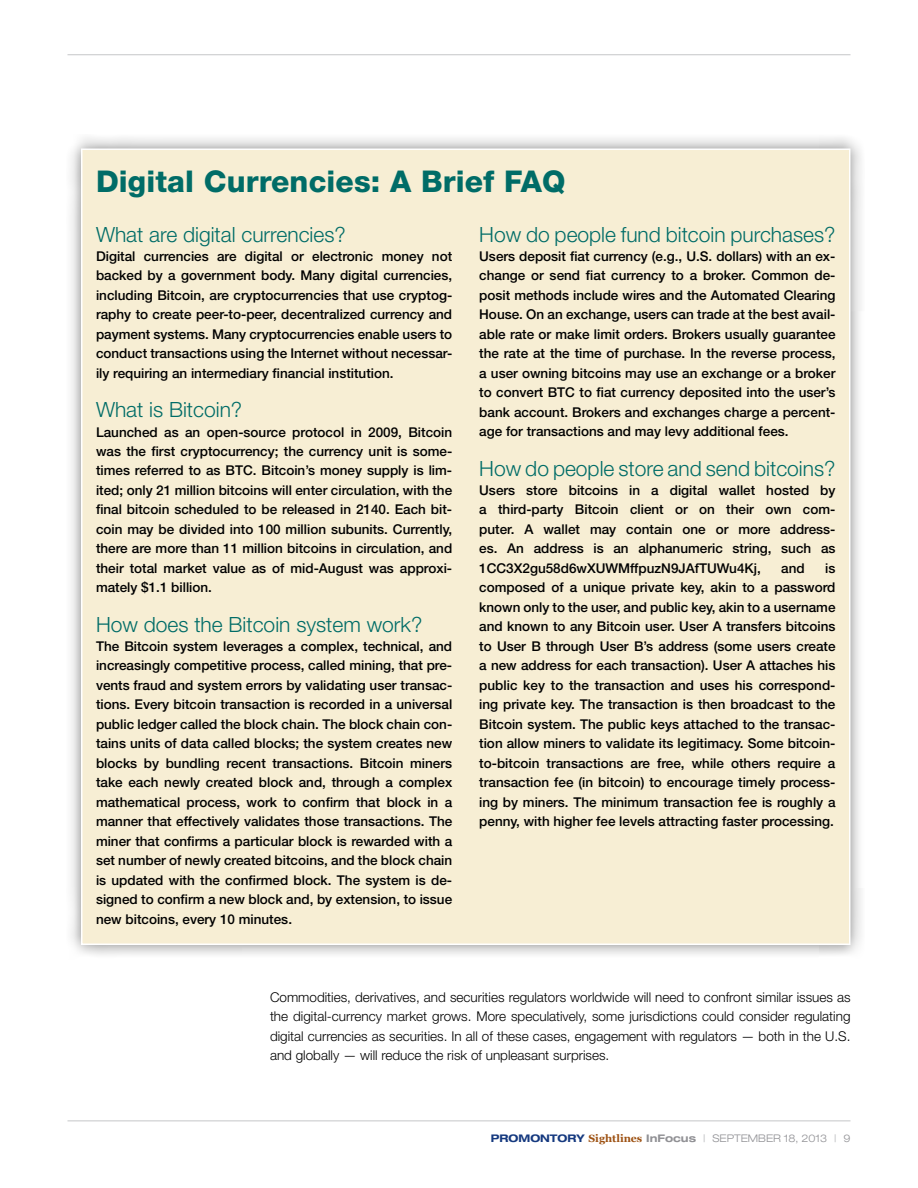
<style>
.page{position:relative;width:918px;height:1188px;background:#fff}
.page>*{position:absolute;margin:0;border:0;box-sizing:border-box;transform-origin:0 0}
.t1{font:800 30px "Helvetica Neue LT Std";letter-spacing:.005em;color:#006c67}
.t2{font:300 21px "Helvetica Neue LT Std";color:#006c67}
.t3{font:500 13.5px/19.5px "Helvetica Neue LT Std";color:#000;text-align:justify}
.t4{font:300 13.5px/19.5px "Helvetica Neue LT Std";color:#000;text-align:justify}
.t5{font:300 expanded 10.5px "Helvetica Neue LT Std";color:#919195}
.s1{font-weight:700;color:#15397f}
.s2{font-family:"Georgia";font-weight:700;font-stretch:normal;color:#9d5112}
.s3{font-weight:700}
.s4{font-weight:400;color:#c5c6c8}
</style>
<div class="page">
<hr style="left:68px;top:1120px;width:782px;height:1px;background:#c5c6c8">
<hr style="left:68px;top:54px;width:782px;height:1px;background:#c5c6c8">
<div style="left:66px;top:134px;width:799px;height:825px;background:#000;opacity:.5"></div>
<div style="left:82px;top:149px;width:768px;height:795px;background:#f7eed4"></div>
<h1 class="t1" style="left:96px;top:163px;width:471px">Digital Currencies: A Brief FAQ</h1>
<h2 class="t2" style="left:96px;top:221px;width:251px">What are digital currencies?</h2>
<p class="t3" style="left:96px;top:246px;width:358px">Digital currencies are digital or electronic money not backed by a government body. Many digital currencies, including Bitcoin, are cryptocurrencies that use cryptog&shy;raphy to create peer-to-peer, decentralized currency and payment systems. Many cryptocurrencies enable users to conduct transactions using the Internet without necessar&shy;ily requiring an intermediary financial institution.</p>
<h2 class="t2" style="left:96px;top:397px;width:148px">What is Bitcoin?</h2>
<p class="t3" style="left:96px;top:422px;width:358px">Launched as an open-source protocol in 2009, Bitcoin was the first cryptocurrency; the currency unit is some&shy;times referred to as BTC. Bitcoin’s money supply is lim&shy;ited; only 21 million bitcoins will enter circulation, with the final bitcoin scheduled to be released in 2140. Each bit&shy;coin may be divided into 100 million subunits. Currently, there are more than 11 million bitcoins in circulation, and their total market value as of mid-August was approxi&shy;mately $1.1 billion.</p>
<h2 class="t2" style="left:96px;top:611px;width:328px">How does the Bitcoin system work?</h2>
<p class="t3" style="left:96px;top:636px;width:358px">The Bitcoin system leverages a complex, technical, and increasingly competitive process, called mining, that pre&shy;vents fraud and system errors by validating user transac&shy;tions. Every bitcoin transaction is recorded in a universal public ledger called the block chain. The block chain con&shy;tains units of data called blocks; the system creates new blocks by bundling recent transactions. Bitcoin miners take each newly created block and, through a complex mathematical process, work to confirm that block in a manner that effectively validates those transactions. The miner that confirms a particular block is rewarded with a set number of newly created bitcoins, and the block chain is updated with the confirmed block. The system is de&shy;signed to confirm a new block and, by extension, to issue new bitcoins, every 10 minutes.</p>
<h2 class="t2" style="left:479px;top:221px;width:358px">How do people fund bitcoin purchases?</h2>
<p class="t3" style="left:479px;top:246px;width:358px">Users deposit fiat currency (e.g., U.S. dollars) with an ex&shy;change or send fiat currency to a broker. Common de&shy;posit methods include wires and the Automated Clearing House. On an exchange, users can trade at the best avail&shy;able rate or make limit orders. Brokers usually guarantee the rate at the time of purchase. In the reverse process, a user owning bitcoins may use an exchange or a broker to convert BTC to fiat currency deposited into the user’s bank account. Brokers and exchanges charge a percent&shy;age for transactions and may levy additional fees.</p>
<h2 class="t2" style="left:479px;top:455px;width:358px">How do people store and send bitcoins?</h2>
<p class="t3" style="left:479px;top:480px;width:358px">Users store bitcoins in a digital wallet hosted by a third-party Bitcoin client or on their own com&shy;puter. A wallet may contain one or more address&shy;es. An address is an alphanumeric string, such as 1CC3X2gu58d6wXUWMffpuzN9JAfTUWu4Kj,</p>
<p class="t3" style="left:479px;top:558px;width:358px;text-indent:346px">is composed of a unique private key, akin to a password known only to the user, and public key, akin to a username and known to any Bitcoin user. User A transfers bitcoins to User B through User B’s address (some users create a new address for each transaction). User A attaches his public key to the transaction and uses his correspond&shy;ing private key. The transaction is then broadcast to the Bitcoin system. The public keys attached to the transac&shy;tion allow miners to validate its legitimacy. Some bitcoin&shy;to-bitcoin transactions are free, while others require a transaction fee (in bitcoin) to encourage timely process&shy;ing by miners. The minimum transaction fee is roughly a penny, with higher fee levels attracting faster processing.</p>
<p class="t3" style="left:781px;top:558px;width:25px">and</p>
<p class="t4" style="left:270px;top:987px;width:582px">Commodities, derivatives, and securities regulators worldwide will need to confront similar issues as the digital-currency market grows. More speculatively, some jurisdictions could consider regulating digital currencies as securities. In all of these cases, engagement with regulators — both in the U.S. and globally — will reduce the risk of unpleasant surprises.</p>
<p class="t5" style="left:491px;top:1132px;width:361px"><span class="s1">PROMONTORY</span> <span class="s2">Sightlines</span> <span class="s3">INFOCUS</span> <span class="s4">|</span> SEPTEMBER 18, 2013 <span class="s4">|</span> 9</p>
</div>
